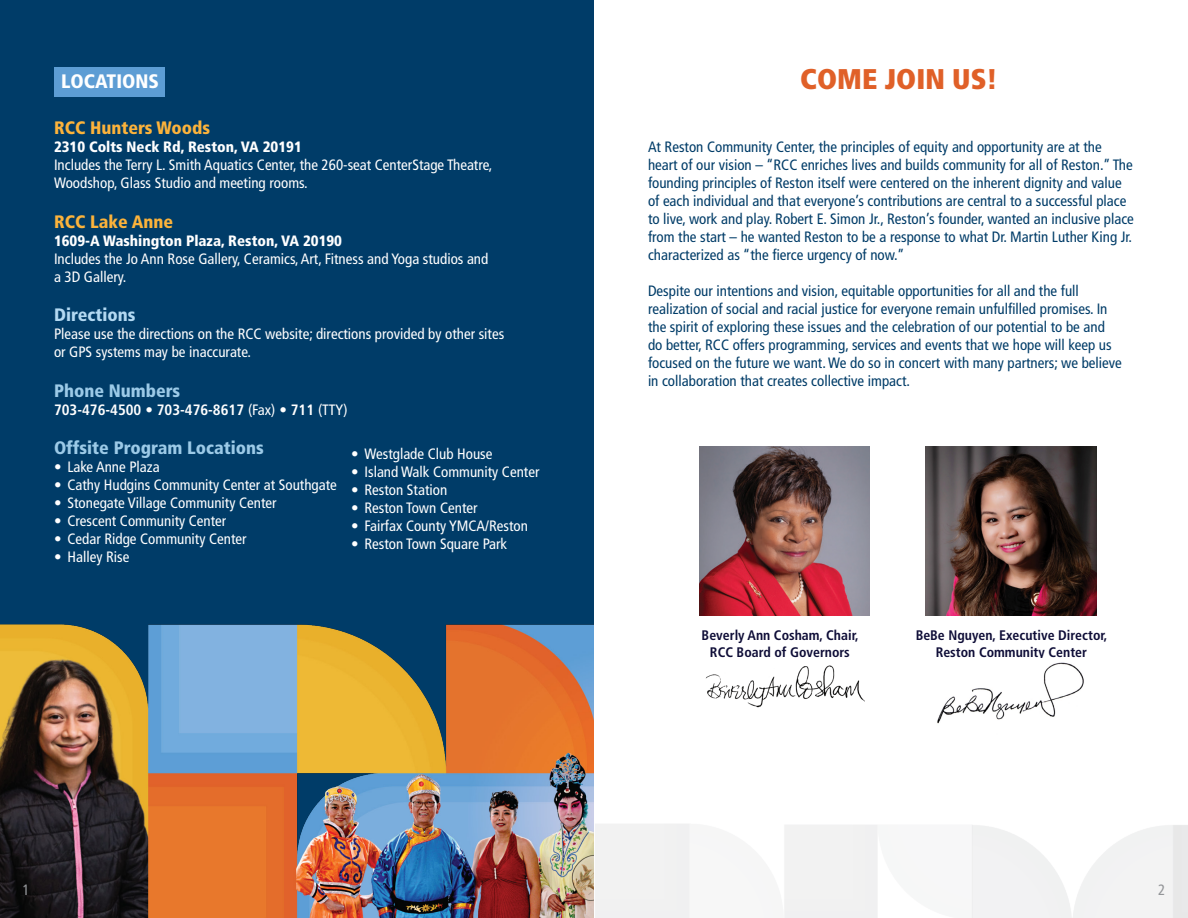
<style>
.page{position:relative;width:1188px;height:918px;background:#fff}
.page>*{position:absolute;margin:0;border:0;box-sizing:border-box;transform-origin:0 0}
.t1{font:900 condensed 28.5px "Frutiger LT Std";color:#e06028}
.t2{font:900 condensed 19.5px "Frutiger LT Std";color:#fff}
.t3{font:900 condensed 18px "Frutiger LT Std";color:#9ccae7}
.t4{font:900 condensed 18px "Frutiger LT Std";color:#fcb33b}
.t5{font:900 condensed 18px "Frutiger LT Std";color:#b3d9f2}
.t6{font:condensed 15px/18px "Frutiger LT Std";color:#003c68}
.t7{font:condensed 15px/18px "Frutiger LT Std";color:#fff}
.t8{font:900 condensed 15px "Frutiger LT Std";color:#fff}
.t9{font:700 condensed 15px "Frutiger LT Std";color:#fff}
.t10{font:condensed 15px "Frutiger LT Std";color:#939598}
.t11{font:700 condensed 13.8px "Frutiger LT Std";color:#0e0d37}
.s1{font-weight:400}
</style>
<div class="page">
<img style="left:926px;top:446px;width:171px;height:169px">
<img style="left:937px;top:662px;width:147px;height:62px">
<img style="left:0;top:4px;width:594px;height:914px">
<div style="left:54px;top:67px;width:110px;height:30px;background:#5d9dd4"></div>
<img style="left:699px;top:446px;width:171px;height:170px">
<img style="left:705px;top:665px;width:160px;height:43px">
<p class="t2" style="left:61px;top:70px;width:99px">LOCATIONS</p>
<p class="t1" style="left:800px;top:62px;width:199px">COME JOIN US!</p>
<p class="t4" style="left:54px;top:117px;width:158px">RCC Hunters Woods</p>
<p class="t8" style="left:54px;top:138px;width:249px">2310 Colts Neck Rd, Reston, VA 20191</p>
<p class="t7" style="left:54px;top:156px;width:440px">Includes the Terry L. Smith Aquatics Center, the 260-seat CenterStage Theatre,<br>Woodshop, Glass Studio and meeting rooms.</p>
<p class="t4" style="left:54px;top:210px;width:121px">RCC Lake Anne</p>
<p class="t8" style="left:54px;top:231px;width:290px">1609-A Washington Plaza, Reston, VA 20190</p>
<p class="t7" style="left:54px;top:249px;width:436px">Includes the Jo Ann Rose Gallery, Ceramics, Art, Fitness and Yoga studios and a 3D Gallery.</p>
<p class="t5" style="left:54px;top:304px;width:83px">Directions</p>
<p class="t7" style="left:54px;top:325px;width:452px">Please use the directions on the RCC website; directions provided by other sites or GPS systems may be inaccurate.</p>
<p class="t3" style="left:54px;top:380px;width:128px">Phone Numbers</p>
<p class="t9" style="left:54px;top:401px;width:295px">703-476-4500 • 703-476-8617 <span class="s1">(Fax)</span> • 711 <span class="s1">(TTY)</span></p>
<p class="t3" style="left:54px;top:437px;width:211px">Offsite Program Locations</p>
<p class="t7" style="left:54px;top:458px;width:107px">• Lake Anne Plaza</p>
<p class="t7" style="left:54px;top:476px;width:284px">• Cathy Hudgins Community Center at Southgate</p>
<p class="t7" style="left:54px;top:494px;width:224px">• Stonegate Village Community Center</p>
<p class="t7" style="left:54px;top:512px;width:174px">• Crescent Community Center</p>
<p class="t7" style="left:54px;top:530px;width:194px">• Cedar Ridge Community Center</p>
<p class="t7" style="left:54px;top:548px;width:77px">• Halley Rise</p>
<p class="t7" style="left:351px;top:445px;width:143px">• Westglade Club House</p>
<p class="t7" style="left:351px;top:463px;width:190px">• Island Walk Community Center</p>
<p class="t7" style="left:351px;top:481px;width:98px">• Reston Station</p>
<p class="t7" style="left:351px;top:499px;width:128px">• Reston Town Center</p>
<p class="t7" style="left:351px;top:517px;width:178px">• Fairfax County YMCA/Reston</p>
<p class="t7" style="left:351px;top:535px;width:158px">• Reston Town Square Park</p>
<p class="t6" style="left:648px;top:137px;width:487px">At Reston Community Center, the principles of equity and opportunity are at the heart of our vision – “RCC enriches lives and builds community for all of Reston.” The founding principles of Reston itself were centered on the inherent dignity and value of each individual and that everyone’s contributions are central to a successful place to live, work and play. Robert E. Simon Jr., Reston’s founder, wanted an inclusive place from the start – he wanted Reston to be a response to what Dr. Martin Luther King Jr. characterized as “the fierce urgency of now.”</p>
<p class="t6" style="left:648px;top:281px;width:475px">Despite our intentions and vision, equitable opportunities for all and the full realization of social and racial justice for everyone remain unfulfilled promises. In the spirit of exploring these issues and the celebration of our potential to be and do better, RCC offers programming, services and events that we hope will keep us focused on the future we want. We do so in concert with many partners; we believe in collaboration that creates collective impact.</p>
<p class="t11" style="left:702px;top:627px;width:159px">Beverly Ann Cosham, Chair,</p>
<p class="t11" style="left:710px;top:644px;width:141px">RCC Board of Governors</p>
<p class="t11" style="left:916px;top:627px;width:193px">BeBe Nguyen, Executive Director,</p>
<p class="t11" style="left:936px;top:644px;width:153px">Reston Community Center</p>
<p class="t10" style="left:22px;top:881px;width:9px">1</p>
<p class="t10" style="left:1158px;top:881px;width:9px">2</p>
</div>
